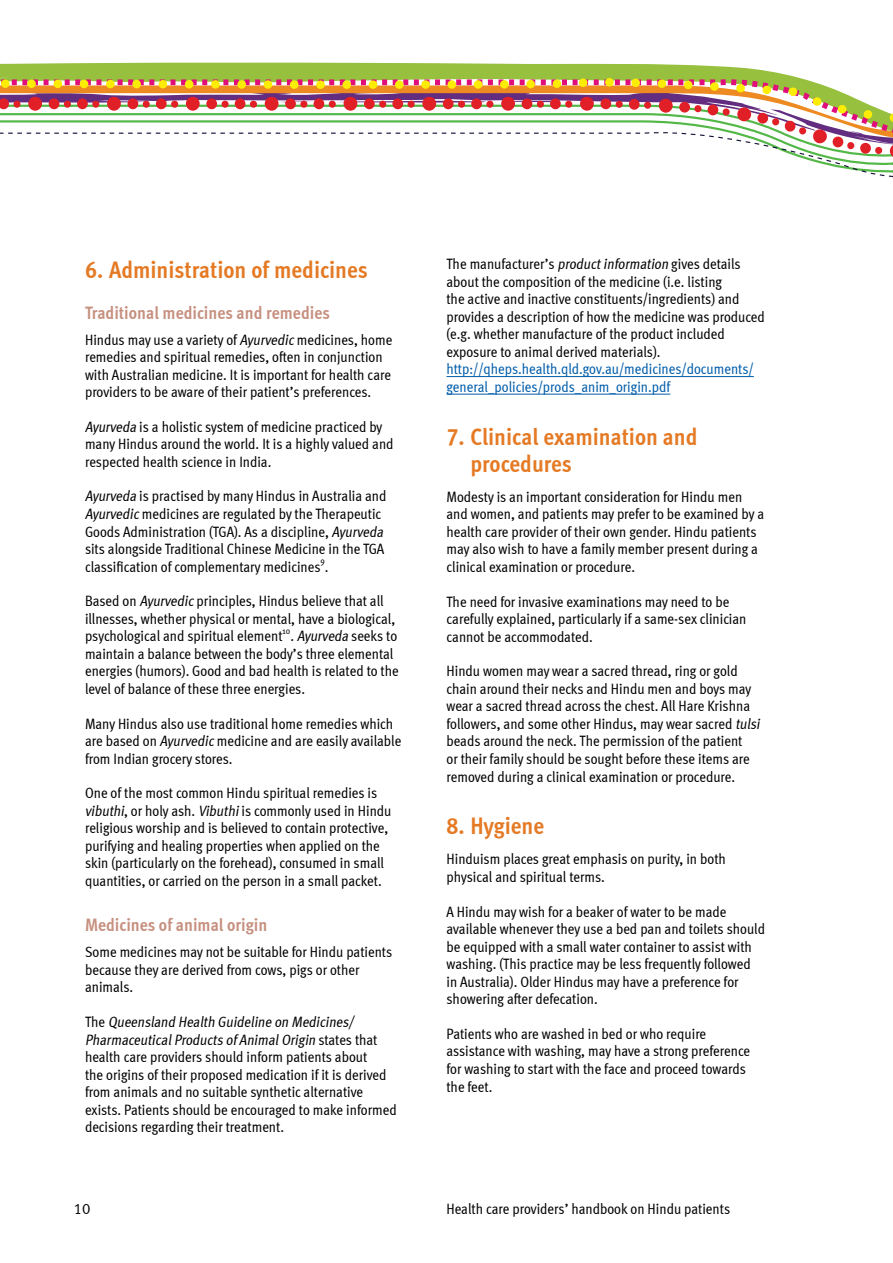
<style>
.page{position:relative;width:893px;height:1263px;background:#fff}
.page>*{position:absolute;margin:0;border:0;box-sizing:border-box;transform-origin:0 0}
.t1{font:24px/27px "Meta Cond Bold LF";color:#e57a25}
.t2{font:18px "Meta Cond Bold LF";color:#c69080}
.t3{font:15px/17.5px "Meta Cond";color:#000}
.t4{font:15px/17.5px "Meta Cond";color:#005daa}
.t5{font:15px "Meta Normal LF";color:#000}
.t6{font:9px "Meta Cond";color:#000}
.s1{font-style:italic}
</style>
<div class="page">
<svg style="left:0;top:62px;width:893px;height:116px"></svg>
<hr style="left:446px;top:376px;width:308px;height:1px;background:#005daa">
<hr style="left:446px;top:394px;width:224px;height:1px;background:#005daa">
<h1 class="t1" style="left:85px;top:255px;width:284px">6. Administration of medicines</h1>
<p class="t2" style="left:85px;top:302px;width:246px">Traditional medicines and remedies</p>
<p class="t3" style="left:85px;top:330px;width:309px">Hindus may use a variety of <span class="s1">Ayurvedic</span> medicines, home remedies and spiritual remedies, often in conjunction with Australian medicine. It is important for health care providers to be aware of their patient’s preferences.</p>
<p class="t3" style="left:85px;top:418px;width:310px"><span class="s1">Ayurveda</span> is a holistic system of medicine practiced by many Hindus around the world. It is a highly valued and respected health science in India.</p>
<p class="t3" style="left:85px;top:487px;width:303px"><span class="s1">Ayurveda</span> is practised by many Hindus in Australia and <span class="s1">Ayurvedic</span> medicines are regulated by the Therapeutic Goods Administration (TGA). As a discipline, <span class="s1">Ayurveda </span>sits alongside Traditional Chinese Medicine in the TGA classification of complementary medicines .</p>
<p class="t6" style="left:321px;top:556px;width:6px">9</p>
<p class="t3" style="left:85px;top:592px;width:312px">Based on <span class="s1">Ayurvedic</span> principles, Hindus believe that all illnesses, whether physical or mental, have a biological, psychological and spiritual element</p>
<p class="t6" style="left:283px;top:626px;width:9px">10</p>
<p class="t3" style="left:85px;top:627px;width:315px;text-indent:205px">. <span class="s1">Ayurveda</span> seeks to maintain a balance between the body’s three elemental energies (humors). Good and bad health is related to the level of balance of these three energies.</p>
<p class="t3" style="left:85px;top:714px;width:318px">Many Hindus also use traditional home remedies which are based on <span class="s1">Ayurvedic</span> medicine and are easily available from Indian grocery stores.</p>
<p class="t3" style="left:85px;top:784px;width:308px">One of the most common Hindu spiritual remedies is <span class="s1">vibuthi</span>, or holy ash. <span class="s1">Vibuthi</span>is commonly used in Hindu religious worship and is believed to contain protective, purifying and healing properties when applied on the skin (particularly on the forehead), consumed in small quantities, or carried on the person in a small packet.</p>
<p class="t2" style="left:85px;top:914px;width:184px">Medicines of animal origin</p>
<p class="t3" style="left:85px;top:943px;width:309px">Some medicines may not be suitable for Hindu patients because they are derived from cows, pigs or other animals.</p>
<p class="t3" style="left:85px;top:1013px;width:313px">T h e <span class="s1">Queensland Health Guideline on Medicines/ PharmaceuticalProducts of AnimalOrigin</span> s t a t e s t h a t health care providers should inform patients about<br>the origins of their proposed medication if it is derived from animals and no suitable synthetic alternative exists. Patients should be encouraged to make informed decisions regarding their treatment.</p>
<p class="t3" style="left:446px;top:255px;width:320px">The manufacturer’s <span class="s1">productinformation</span> gives details about the composition of the medicine (i.e. listing<br>the active and inactive constituents/ingredients) and provides a description of how the medicine was produced (e.g. whether manufacture of the product included exposure to animal derived materials).</p>
<p class="t4" style="left:446px;top:360px;width:309px">http://qheps.health.qld.gov.au/medicines/documents/ general_policies/prods_anim_origin.pdf</p>
<h1 class="t1" style="left:470px;top:422px;width:229px;text-indent:-24px">7. Clinical examination and procedures</h1>
<p class="t3" style="left:446px;top:488px;width:319px">Modesty is an important consideration for Hindu men and women, and patients may prefer to be examined by a health care provider of their own gender. Hindu patients may also wish to have a family member present during a clinical examination or procedure.</p>
<p class="t3" style="left:446px;top:592px;width:301px">The need for invasive examinations may need to be carefully explained, particularly if a same-sex clinician cannot be accommodated.</p>
<p class="t3" style="left:446px;top:662px;width:317px">Hindu women may wear a sacred thread, ring or gold chain around their necks and Hindu men and boys may wear a sacred thread across the chest. All Hare Krishna followers, and some other Hindus, may wear sacred <span class="s1">tulsi </span>beads around the neck. The permission of the patient<br>or their family should be sought before these items are removed during a clinical examination or procedure.</p>
<h1 class="t1" style="left:446px;top:812px;width:99px">8. Hygiene</h1>
<p class="t3" style="left:446px;top:850px;width:281px">Hinduism places great emphasis on purity, in both physical and spiritual terms.</p>
<p class="t3" style="left:446px;top:902px;width:320px">A Hindu may wish for a beaker of water to be made available whenever they use a bed pan and toilets should be equipped with a small water container to assist with washing. (This practice may be less frequently followed in Australia). Older Hindus may have a preference for showering after defecation.</p>
<p class="t3" style="left:446px;top:1025px;width:305px">Patients who are washed in bed or who require assistance with washing, may have a strong preference for washing to start with the face and proceed towards the feet.</p>
<p class="t5" style="left:74px;top:1200px;width:18px">10</p>
<p class="t3" style="left:446px;top:1200px;width:285px">Health care providers’ handbook on Hindu patients</p>
</div>
